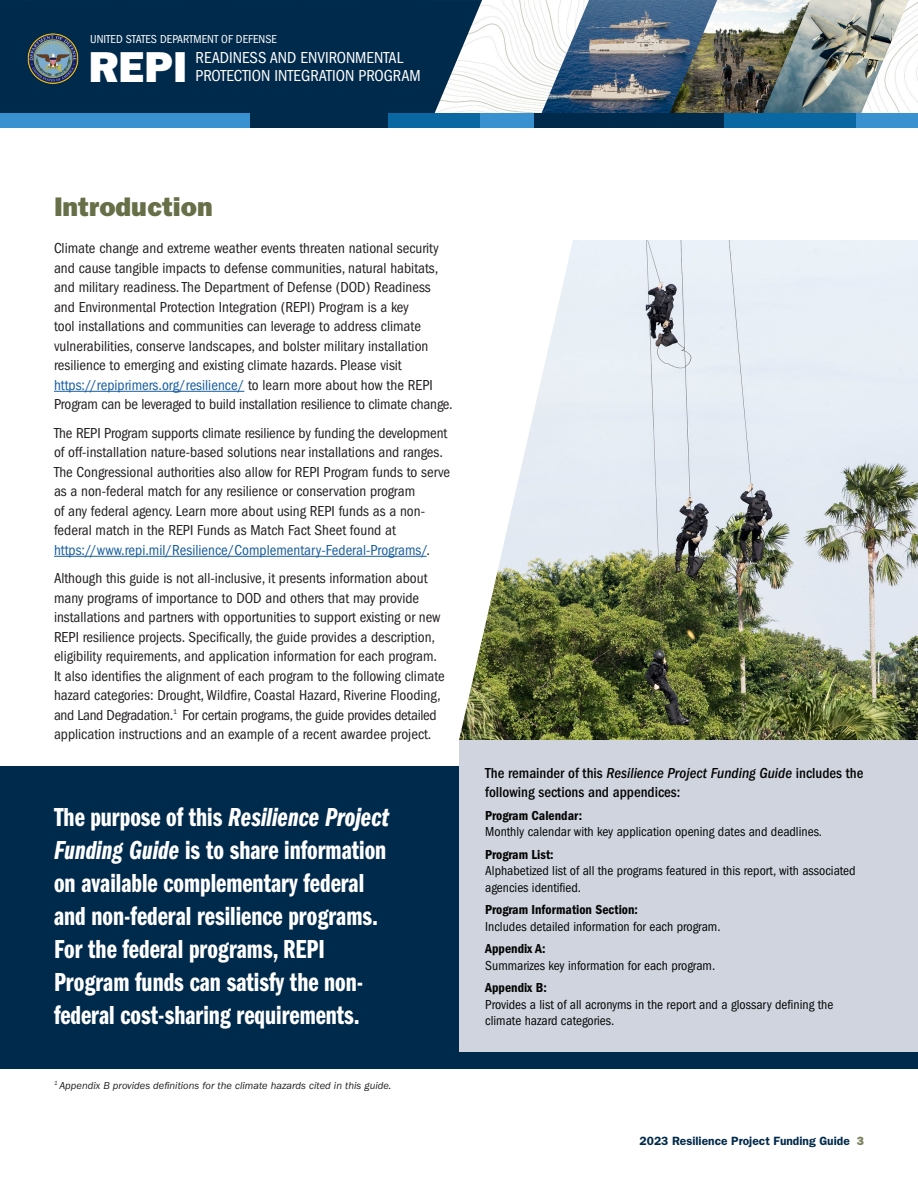
<style>
.page{position:relative;width:918px;height:1188px;background:#fff}
.page>*{position:absolute;margin:0;border:0;box-sizing:border-box;transform-origin:0 0}
.t1{font:43.5px "ITC Franklin Gothic Std Hvy";color:#fff}
.t2{font:27px/33px "ITC Franklin Gothic Std Dm Cp";color:#fff}
.t3{font:27px "ITC Franklin Gothic Std Hvy";color:#666f47}
.t4{font:condensed 16.5px/18px "ITC Franklin Gothic Std";color:#fff}
.t5{font:condensed 15px/19.5px "ITC Franklin Gothic Std";color:#231f20}
.t6{font:500 condensed 15px/19.5px "ITC Franklin Gothic Std";color:#040503}
.Bullets{font:condensed 13.5px/16.5px "ITC Franklin Gothic Std";color:#040503}
.Bullets-2{font:13.5px "ITC Franklin Gothic Std Dm Cd";color:#040503}
.t7{font:600 12px "ITC Franklin Gothic Std";color:#002a4b}
.t8{font:condensed 12px "ITC Franklin Gothic Std";color:#fff}
.table_text{font:italic 10.5px "ITC Franklin Gothic Std";color:#231f20}
.s1{color:#175d9e}
.s2{font-family:"ITC Franklin Gothic Std Dm Cp It"}
.s3{font-style:italic}
.s4{font-family:"ITC Franklin Gothic Std Hvy";font-weight:400;color:#7e8361}
</style>
<div class="page">
<img style="left:482px;top:0;width:436px;height:114px">
<img style="left:717px;top:0;width:43px;height:114px">
<img style="left:760px;top:0;width:149px;height:114px">
<img style="left:536px;top:0;width:181px;height:114px">
<div style="left:0;top:0;width:482px;height:114px;background:#002a4b"></div>
<img style="left:26px;top:32px;width:53px;height:53px">
<div style="left:0;top:114px;width:250px;height:14px;background:#3992cf"></div>
<div style="left:250px;top:114px;width:139px;height:14px;background:#002a4b"></div>
<div style="left:533px;top:114px;width:192px;height:14px;background:#002a4b"></div>
<div style="left:388px;top:114px;width:92px;height:14px;background:#0967a2"></div>
<div style="left:725px;top:114px;width:131px;height:14px;background:#0967a2"></div>
<div style="left:480px;top:114px;width:53px;height:14px;background:#3992cf"></div>
<div style="left:856px;top:114px;width:62px;height:14px;background:#3992cf"></div>
<hr style="left:54px;top:391px;width:190px;height:1px;background:#175d9e">
<hr style="left:54px;top:556px;width:373px;height:1px;background:#175d9e">
<div style="left:0;top:766px;width:918px;height:303px;background:#002a4b"></div>
<img style="left:459px;top:240px;width:459px;height:500px">
<div style="left:459px;top:740px;width:459px;height:312px;background:#cfd4df"></div>
<p class="t8" style="left:90px;top:32px;width:188px">UNITED STATES DEPARTMENT OF DEFENSE</p>
<h1 class="t1" style="left:89px;top:41px;width:100px">REPI</h1>
<p class="t4" style="left:196px;top:49px;width:227px">READINESS AND ENVIRONMENTAL<br>PROTECTION INTEGRATION PROGRAM</p>
<p class="t3" style="left:54px;top:190px;width:160px">Introduction</p>
<p class="t5" style="left:54px;top:239px;width:400px">Climate change and extreme weather events threaten national security and cause tangible impacts to defense communities, natural habitats, and military readiness. The Department of Defense (DOD) Readiness and Environmental Protection Integration (REPI) Program is a key<br>tool installations and communities can leverage to address climate vulnerabilities, conserve landscapes, and bolster military installation resilience to emerging and existing climate hazards. Please visit <span class="s1">https://repiprimers.org/resilience/</span> to learn more about how the REPI Program can be leveraged to build installation resilience to climate change.</p>
<p class="t5" style="left:54px;top:423px;width:398px">The REPI Program supports climate resilience by funding the development of off-installation nature-based solutions near installations and ranges.<br>The Congressional authorities also allow for REPI Program funds to serve as a non-federal match for any resilience or conservation program<br>of any federal agency. Learn more about using REPI funds as a non&shy;federal match in the REPI Funds as Match Fact Sheet found at <span class="s1">https://www.repi.mil/Resilience/Complementary-Federal-Programs/</span>.</p>
<p class="t5" style="left:54px;top:569px;width:392px">Although this guide is not all-inclusive, it presents information about many programs of importance to DOD and others that may provide installations and partners with opportunities to support existing or new REPI resilience projects. Specifically, the guide provides a description, eligibility requirements, and application information for each program.<br>It also identifies the alignment of each program to the following climate hazard categories: Drought, Wildfire, Coastal Hazard, Riverine Flooding, and Land Degradation.<sup>1</sup> For certain programs, the guide provides detailed application instructions and an example of a recent awardee project.</p>
<p class="t2" style="left:54px;top:801px;width:337px">The purpose of this <span class="s2">Resilience Project Funding Guide</span> is to share information on available complementary federal and non-federal resilience programs.<br>For the federal programs, REPI Program funds can satisfy the non&shy;federal cost-sharing requirements.</p>
<p class="table_text" style="left:54px;top:1080px;width:339px"><sup>1</sup> Appendix B provides definitions for the climate hazards cited in this guide.</p>
<p class="t6" style="left:485px;top:763px;width:380px">The remainder of this <span class="s3">Resilience Project Funding Guide</span> includes the following sections and appendices:</p>
<p class="Bullets-2" style="left:485px;top:807px;width:98px">Program Calendar:</p>
<p class="Bullets" style="left:485px;top:823px;width:338px">Monthly calendar with key application opening dates and deadlines.</p>
<p class="Bullets-2" style="left:485px;top:846px;width:70px">Program List:</p>
<p class="Bullets" style="left:485px;top:862px;width:372px">Alphabetized list of all the programs featured in this report, with associated agencies identified.</p>
<p class="Bullets-2" style="left:485px;top:902px;width:154px">Program Information Section:</p>
<p class="Bullets" style="left:485px;top:918px;width:237px">Includes detailed information for each program.</p>
<p class="Bullets-2" style="left:485px;top:941px;width:62px">Appendix A:</p>
<p class="Bullets" style="left:485px;top:957px;width:232px">Summarizes key information for each program.</p>
<p class="Bullets-2" style="left:485px;top:980px;width:63px">Appendix B:</p>
<p class="Bullets" style="left:485px;top:996px;width:350px">Provides a list of all acronyms in the report and a glossary defining the climate hazard categories.</p>
<p class="t7" style="left:640px;top:1134px;width:226px">2023 Resilience Project Funding Guide <span class="s4">3</span></p>
</div>
